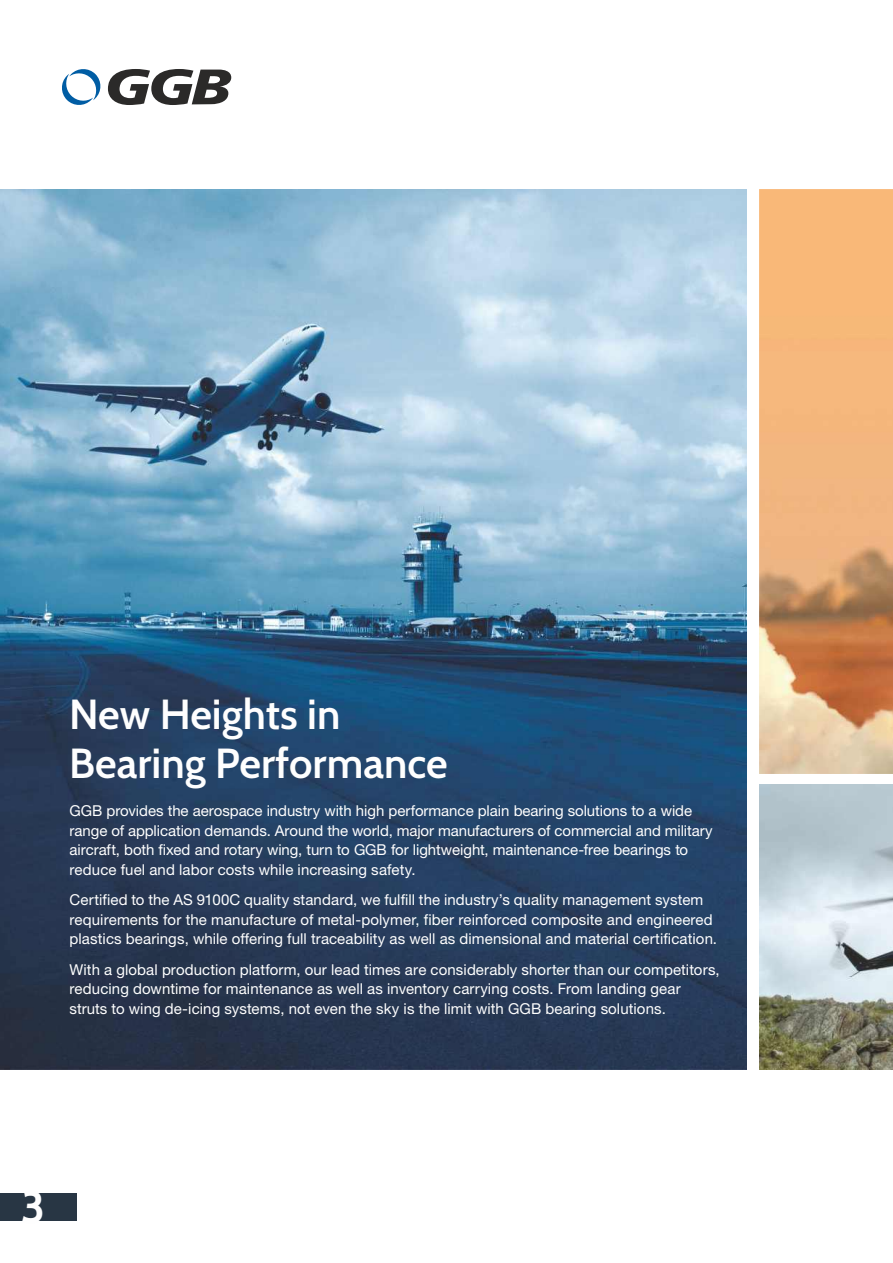
<style>
.page{position:relative;width:893px;height:1263px;background:#fff}
.page>*{position:absolute;margin:0;border:0;box-sizing:border-box;transform-origin:0 0}
.t1{font:700 45px "Cabin";color:#fefefe}
.t2{font:600 42px/49.5px "Cabin";color:#fefefe}
.t3{font:15px/19.5px "Helvetica Neue LT";color:#fefefe}
</style>
<div class="page">
<img style="left:0;top:190px;width:746px;height:880px">
<div style="left:0;top:1193px;width:77px;height:27px;background:#283644"></div>
<img style="left:759px;top:785px;width:134px;height:285px">
<img style="left:759px;top:190px;width:134px;height:583px">
<svg style="left:62px;top:69px;width:39px;height:36px"></svg>
<svg style="left:108px;top:69px;width:123px;height:36px"></svg>
<h2 class="t2" style="left:69px;top:689px;width:380px">New Heights in<br>Bearing Performance</h2>
<p class="t3" style="left:70px;top:803px;width:645px">GGB provides the aerospace industry with high performance plain bearing solutions to a wide range of application demands. Around the world, major manufacturers of commercial and military aircraft, both fixed and rotary wing, turn to GGB for lightweight, maintenance-free bearings to reduce fuel and labor costs while increasing safety.</p>
<p class="t3" style="left:70px;top:891px;width:649px">Certified to the AS 9100C quality standard, we fulfill the industry’s quality management system requirements for the manufacture of metal-polymer, fiber reinforced composite and engineered plastics bearings, while offering full traceability as well as dimensional and material certification.</p>
<p class="t3" style="left:70px;top:961px;width:652px">With a global production platform, our lead times are considerably shorter than our competitors, reducing downtime for maintenance as well as inventory carrying costs. From landing gear struts to wing de-icing systems, not even the sky is the limit with GGB bearing solutions.</p>
<h1 class="t1" style="left:21px;top:1179px;width:26px">3</h1>
</div>
